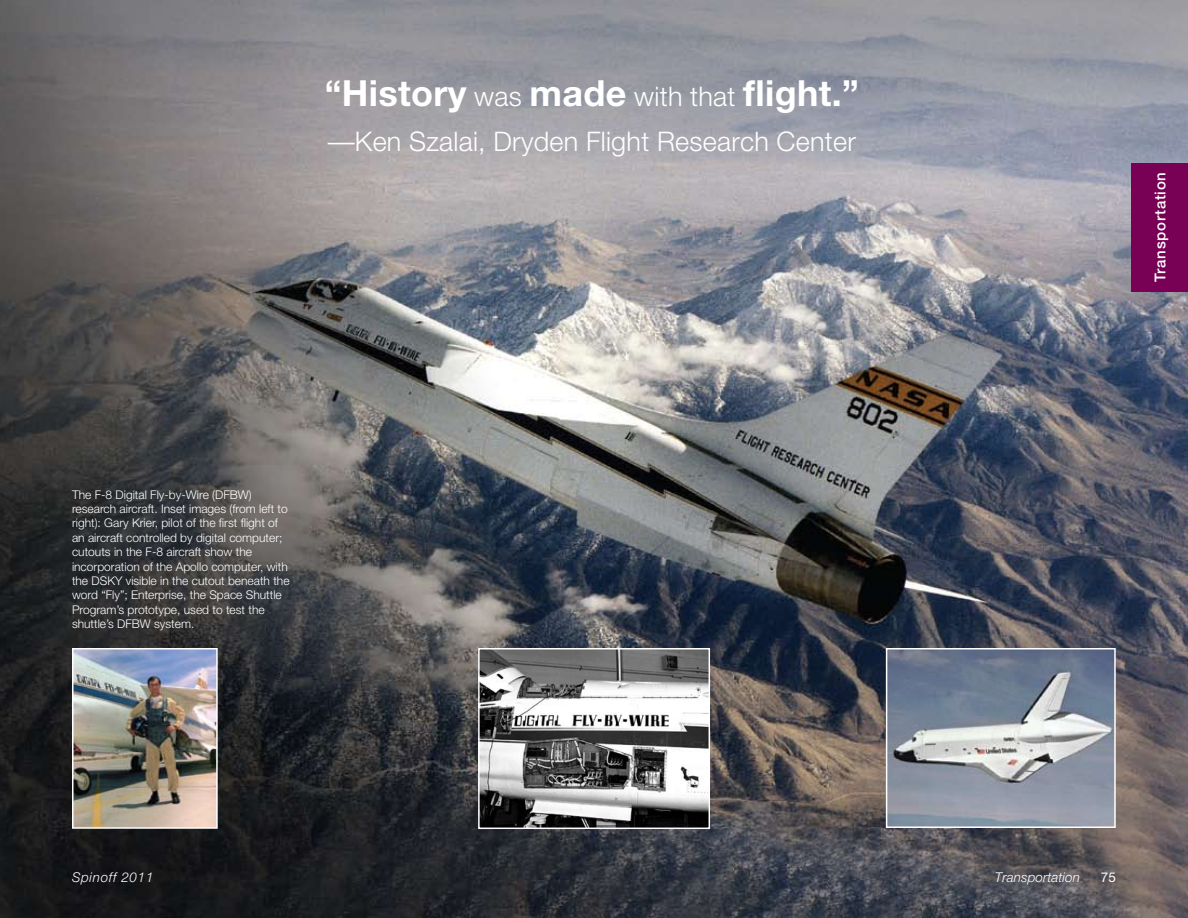
<style>
.page{position:relative;width:1188px;height:918px;background:#fff}
.page>*{position:absolute;margin:0;border:0;box-sizing:border-box;transform-origin:0 0}
.t1{font:700 36px "Helvetica Neue";letter-spacing:.01em;color:#fff}
.t2{font:300 27px "Helvetica Neue";letter-spacing:.01em;color:#fff}
.t3{font:500 15px "Helvetica Neue";color:#fff}
.t4{font:italic 300 13.5px "Helvetica Neue";letter-spacing:.005em;color:#fff}
.t5{font:italic 300 13.5px "Helvetica Neue";letter-spacing:.05em;color:#fff}
.t6{font:13.5px "Helvetica Neue";color:#fff}
.t7{font:300 12px/14.4px "Helvetica Neue";color:#fff}
.s1{font-weight:300;font-size:27px}
</style>
<div class="page">
<img style="left:0;top:0;width:1188px;height:918px">
<img style="left:75px;top:651px;width:140px;height:175px">
<div style="left:72px;top:648px;width:146px;height:181px;border:2px solid #fff"></div>
<img style="left:481px;top:651px;width:226px;height:175px">
<div style="left:478px;top:648px;width:232px;height:181px;border:2px solid #fff"></div>
<img style="left:889px;top:651px;width:224px;height:174px">
<div style="left:886px;top:648px;width:230px;height:180px;border:2px solid #fff"></div>
<div style="left:1131px;top:163px;width:57px;height:129px;background:#780055"></div>
<h1 class="t1" style="left:325px;top:71px;width:536px">“History <span class="s1">was</span> made <span class="s1">with that</span> flight.”</h1>
<h2 class="t2" style="left:328px;top:125px;width:530px">—Ken Szalai, Dryden Flight Research Center</h2>
<p class="t7" style="left:72px;top:487px;width:219px">The F-8 Digital Fly-by-Wire (DFBW) research aircraft. Inset images (from left to right): Gary Krier, pilot of the first flight of an aircraft controlled by digital computer; cutouts in the F-8 aircraft show the incorporation of the Apollo computer, with the DSKY visible in the cutout beneath the word “Fly”; Enterprise, the Space Shuttle Program’s prototype, used to test the shuttle’s DFBW system.</p>
<p class="t3" style="left:1151px;top:282px;width:112px;rotate:-90deg">Transportation</p>
<p class="t5" style="left:72px;top:869px;width:83px">Spinoff 2011</p>
<p class="t4" style="left:995px;top:869px;width:86px">Transportation</p>
<p class="t6" style="left:1101px;top:869px;width:17px">75</p>
</div>
